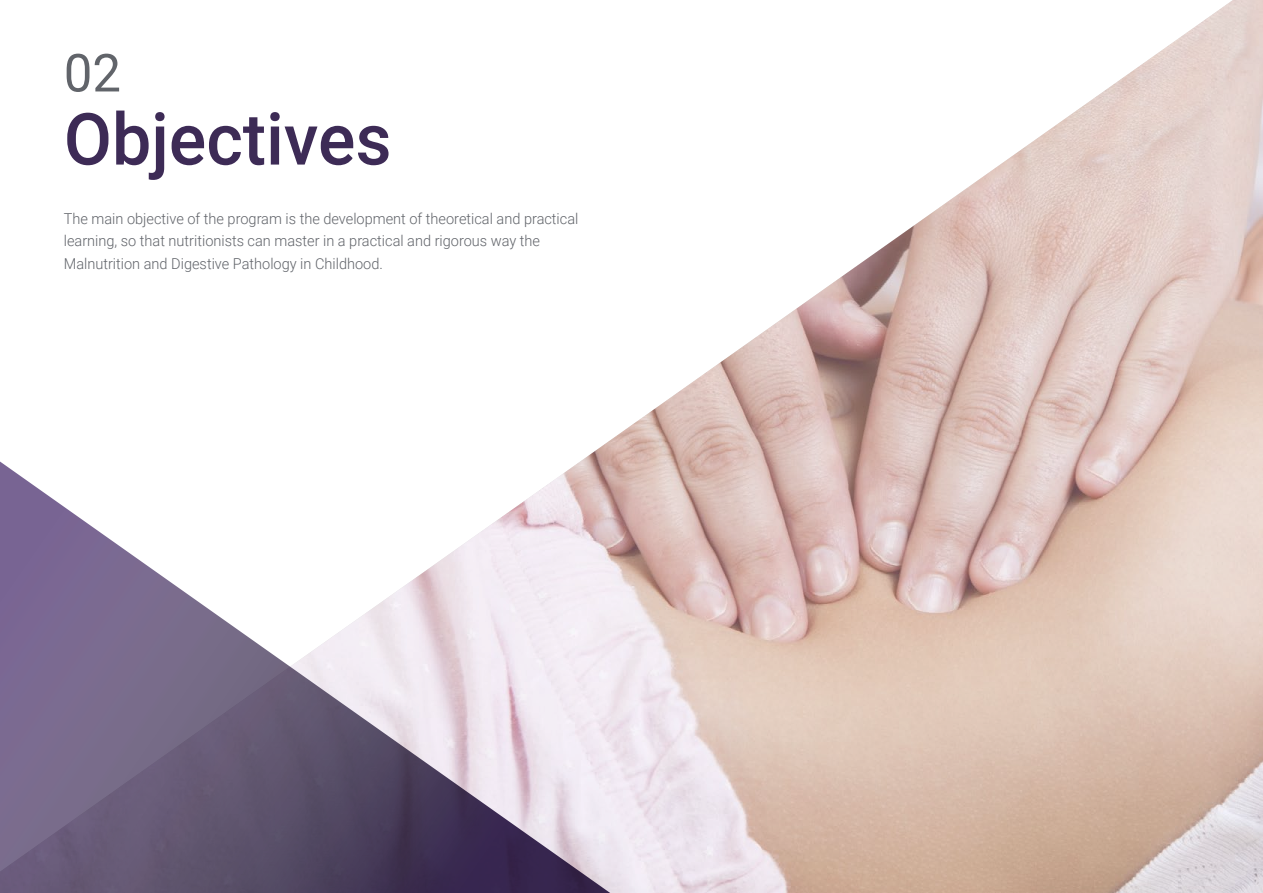
<style>
.page{position:relative;width:1263px;height:893px;background:#fff}
.page>*{position:absolute;margin:0;border:0;box-sizing:border-box;transform-origin:0 0}
.t1{font:500 72px "Roboto";color:#3d2b56}
.t2{font:52.5px "Roboto";color:#61646a}
.t3{font:300 15px/22.5px "Roboto";color:#61646a}
</style>
<div class="page">
<img style="left:602px;top:0;width:661px;height:893px">
<svg style="left:0;top:446px;width:640px;height:447px"></svg>
<h2 class="t2" style="left:64px;top:36px;width:59px">02</h2>
<h1 class="t1" style="left:64px;top:89px;width:329px">Objectives</h1>
<p class="t3" style="left:64px;top:207px;width:516px">The main objective of the program is the development of theoretical and practical learning, so that nutritionists can master in a practical and rigorous way the<br>Malnutrition and Digestive Pathology in Childhood.</p>
</div>
